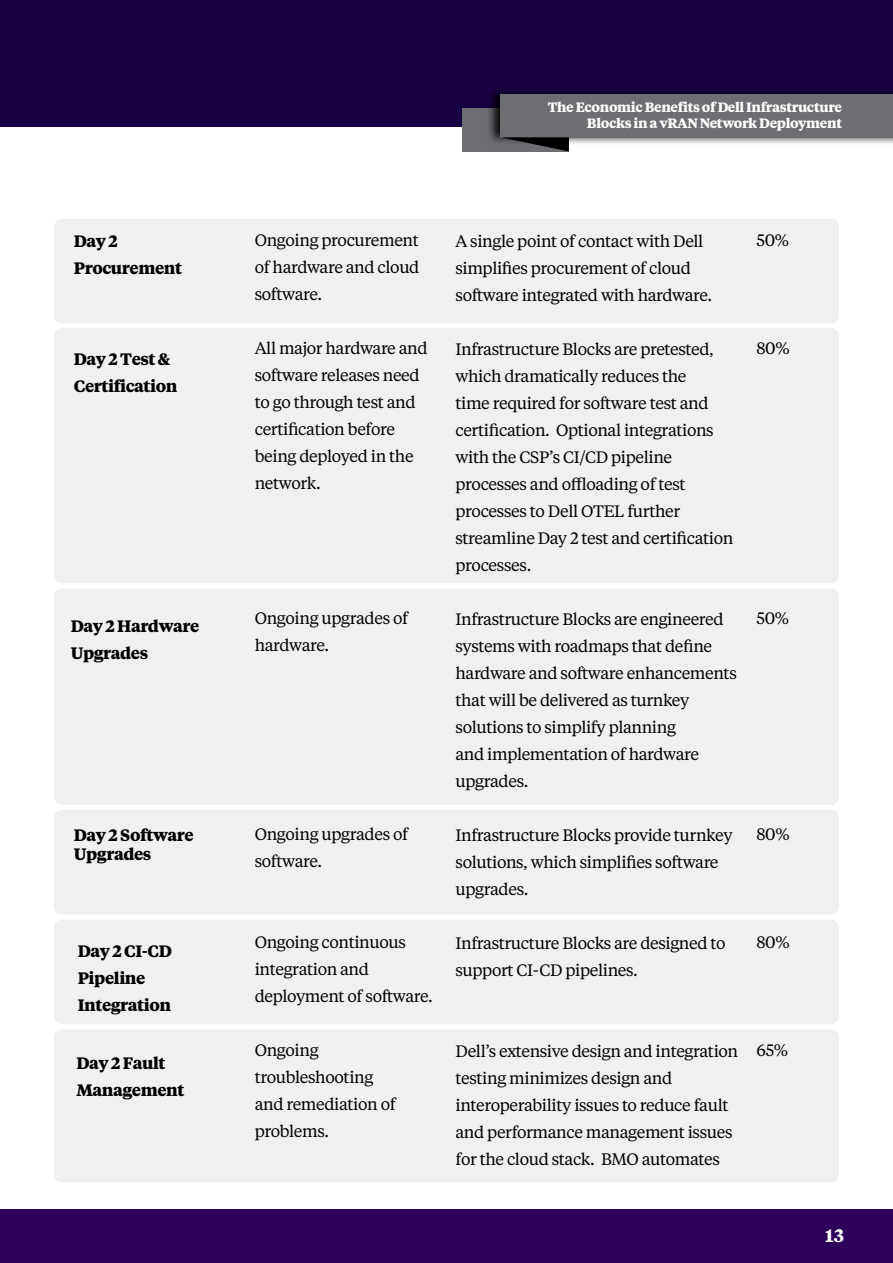
<style>
.page{position:relative;width:893px;height:1263px;background:#fff}
.page>*{position:absolute;margin:0;border:0;box-sizing:border-box;transform-origin:0 0}
.t1{font:700 18px "Tiempos Text";color:#fff}
.t2{font:16.5px/27px "Tiempos Text";letter-spacing:-.025em;color:#000}
.t3{font:700 16.5px/27px "Tiempos Text";letter-spacing:-.025em;color:#000}
.t4{font:700 13.5px/16.2px "Tiempos Text";letter-spacing:-.025em;color:#fff;text-align:right}
</style>
<div class="page">
<div style="left:0;top:0;width:893px;height:127px;background:#180044"></div>
<div style="left:0;top:1209px;width:893px;height:54px;background:#2d005b"></div>
<div style="left:463px;top:108px;width:106px;height:43px;background:#6d6e71"></div>
<div style="left:486px;top:86px;width:407px;height:59px;background:#000;opacity:.92"></div>
<div style="left:501px;top:94px;width:392px;height:43px;background:#6d6e71"></div>
<svg style="left:501px;top:137px;width:68px;height:14px"></svg>
<div style="left:54px;top:219px;width:785px;height:104px;background:#f0f0f0;border-radius:8px"></div>
<div style="left:54px;top:328px;width:785px;height:255px;background:#f0f0f0;border-radius:8px"></div>
<div style="left:54px;top:588px;width:785px;height:217px;background:#f0f0f0;border-radius:8px"></div>
<div style="left:54px;top:810px;width:785px;height:104px;background:#f0f0f0;border-radius:8px"></div>
<div style="left:54px;top:920px;width:785px;height:104px;background:#f0f0f0;border-radius:8px"></div>
<div style="left:54px;top:1029px;width:785px;height:153px;background:#f0f0f0;border-radius:8px"></div>
<p class="t3" style="left:74px;top:226px;width:110px">Day 2<br>Procurement</p>
<p class="t3" style="left:74px;top:345px;width:105px">Day 2 Test &amp;<br>Certification</p>
<p class="t3" style="left:71px;top:612px;width:130px">Day 2 Hardware<br>Upgrades</p>
<p class="t3" style="left:74px;top:824px;width:121px;line-height:19.8px">Day 2 Software<br>Upgrades</p>
<p class="t3" style="left:78px;top:936px;width:96px">Day 2 CI-CD<br>Pipeline<br>Integration</p>
<p class="t3" style="left:76px;top:1049px;width:110px">Day 2 Fault<br>Management</p>
<p class="t4" style="left:548px;top:98px;width:296px">The Economic Benefits of Dell Infrastructure<br>Blocks in a vRAN Network Deployment</p>
<p class="t2" style="left:255px;top:226px;width:166px;text-align:justify">Ongoing procurement of hardware and cloud software.</p>
<p class="t2" style="left:255px;top:334px;width:174px">All major hardware and software releases need to go through test and certification before being deployed in the network.</p>
<p class="t2" style="left:255px;top:604px;width:155px">Ongoing upgrades of hardware.</p>
<p class="t2" style="left:255px;top:820px;width:155px">Ongoing upgrades of software.</p>
<p class="t2" style="left:255px;top:928px;width:180px">Ongoing continuous integration and deployment of software.</p>
<p class="t2" style="left:255px;top:1036px;width:142px">Ongoing troubleshooting and remediation of problems.</p>
<p class="t2" style="left:455px;top:226px;width:258px">A single point of contact with Dell simplifies procurement of cloud software integrated with hardware.</p>
<p class="t2" style="left:455px;top:334px;width:279px">Infrastructure Blocks are pretested, which dramatically reduces the<br>time required for software test and certification. Optional integrations with the CSP’s CI/CD pipeline processes and offloading of test processes to Dell OTEL further streamline Day 2 test and certification processes.</p>
<p class="t2" style="left:455px;top:604px;width:283px">Infrastructure Blocks are engineered systems with roadmaps that define hardware and software enhancements that will be delivered as turnkey solutions to simplify planning<br>and implementation of hardware upgrades.</p>
<p class="t2" style="left:455px;top:820px;width:279px">Infrastructure Blocks provide turnkey solutions, which simplifies software upgrades.</p>
<p class="t2" style="left:455px;top:928px;width:272px">Infrastructure Blocks are designed to support CI-CD pipelines.</p>
<p class="t2" style="left:757px;top:226px;width:34px">50%</p>
<p class="t2" style="left:757px;top:334px;width:35px">80%</p>
<p class="t2" style="left:757px;top:604px;width:34px">50%</p>
<p class="t2" style="left:757px;top:820px;width:35px">80%</p>
<p class="t2" style="left:757px;top:928px;width:35px">80%</p>
<p class="t2" style="left:455px;top:1036px;width:284px">Dell’s extensive design and integration testing minimizes design and interoperability issues to reduce fault and performance management issues for the cloud stack. BMO automates</p>
<p class="t2" style="left:757px;top:1036px;width:33px">65%</p>
<p class="t1" style="left:825px;top:1223px;width:21px">13</p>
</div>
